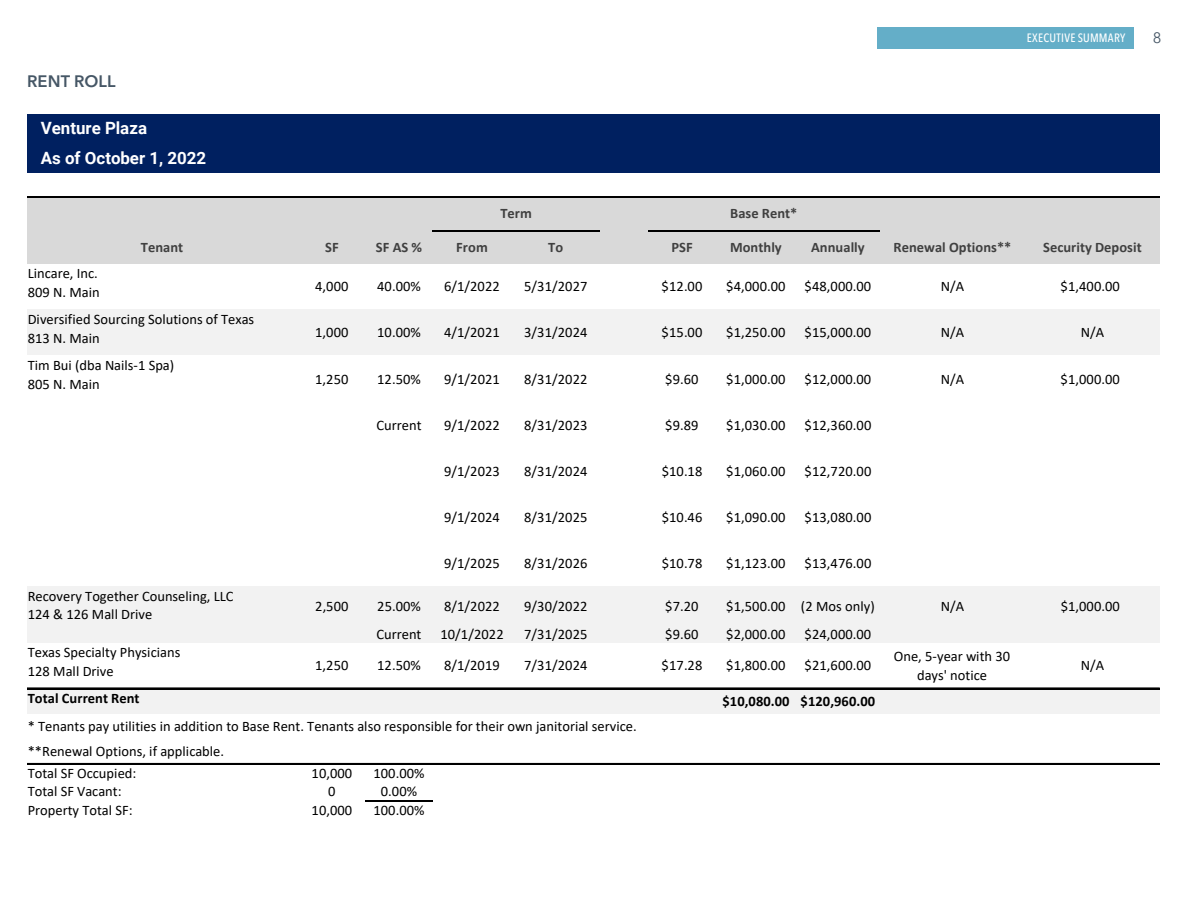
<style>
.page{position:relative;width:1188px;height:918px;background:#fff}
.page>*{position:absolute;margin:0;border:0;box-sizing:border-box;transform-origin:0 0}
.t1{font:700 16.95px/30.2px "Roboto";letter-spacing:-.005em;color:#fff}
.Page_title_upper_lef{font:600 16.5px "Avenir Next LT Pro";letter-spacing:.005em;color:#465766}
.t2{font:15px "Avenir Next LT Pro";color:#465766}
.t3{font:14.55px/18.9px "Calibri";letter-spacing:.005em;color:#000}
.t4{font:700 14.55px "Calibri";letter-spacing:.005em;color:#404040}
.t5{font:700 14.55px "Calibri";letter-spacing:.005em;color:#000}
.t6{font:500 condensed 12px "Avenir Next LT Pro";letter-spacing:.02em;color:#fff}
</style>
<div class="page">
<div style="left:877px;top:27px;width:257px;height:21px;background:#64aec8"></div>
<div style="left:27px;top:114px;width:1132px;height:60px;background:#002060"></div>
<div style="left:27px;top:197px;width:1132px;height:67px;background:#d9d9d9"></div>
<div style="left:27px;top:309px;width:1132px;height:47px;background:#f2f2f2"></div>
<div style="left:27px;top:586px;width:1132px;height:57px;background:#f2f2f2"></div>
<div style="left:27px;top:689px;width:1132px;height:25px;background:#f2f2f2"></div>
<hr style="left:432px;top:231px;width:168px;height:1px;background:#000">
<hr style="left:27px;top:196px;width:1132px;height:1px;background:#000">
<hr style="left:27px;top:197px;width:1132px;height:1px;background:#000">
<hr style="left:648px;top:231px;width:231px;height:1px;background:#000">
<hr style="left:27px;top:688px;width:1132px;height:1px;background:#000">
<hr style="left:27px;top:763px;width:1132px;height:2px;background:#000">
<hr style="left:365px;top:800px;width:67px;height:1px;background:#000">
<p class="Page_title_upper_lef" style="left:27px;top:71px;width:90px">RENT ROLL</p>
<p class="t1" style="left:41px;top:112px;width:167px">Venture Plaza<br>As of October 1, 2022</p>
<p class="t4" style="left:500px;top:203px;width:33px">Term</p>
<p class="t4" style="left:730px;top:203px;width:69px">Base Rent*</p>
<p class="t6" style="left:1027px;top:31px;width:100px">EXECUTIVE SUMMARY</p>
<p class="t2" style="left:1153px;top:29px;width:10px">8</p>
<p class="t3" style="left:28px;top:263px;width:74px">Lincare, Inc.<br>809 N. Main</p>
<p class="t4" style="left:141px;top:237px;width:44px">Tenant</p>
<p class="t4" style="left:325px;top:237px;width:15px">SF</p>
<p class="t4" style="left:376px;top:237px;width:48px">SF AS %</p>
<p class="t4" style="left:456px;top:237px;width:33px">From</p>
<p class="t4" style="left:548px;top:237px;width:17px">To</p>
<p class="t4" style="left:672px;top:237px;width:23px">PSF</p>
<p class="t4" style="left:730px;top:237px;width:53px">Monthly</p>
<p class="t4" style="left:811px;top:237px;width:55px">Annually</p>
<p class="t4" style="left:894px;top:237px;width:119px">Renewal Options**</p>
<p class="t4" style="left:1043px;top:237px;width:100px">Security Deposit</p>
<p class="t3" style="left:315px;top:277px;width:35px">4,000</p>
<p class="t3" style="left:377px;top:277px;width:45px">40.00%</p>
<p class="t3" style="left:444px;top:277px;width:57px">6/1/2022</p>
<p class="t3" style="left:524px;top:277px;width:65px">5/31/2027</p>
<p class="t3" style="left:662px;top:277px;width:42px">$12.00</p>
<p class="t3" style="left:726px;top:277px;width:61px">$4,000.00</p>
<p class="t3" style="left:805px;top:277px;width:68px">$48,000.00</p>
<p class="t3" style="left:941px;top:277px;width:25px">N/A</p>
<p class="t3" style="left:1061px;top:277px;width:61px">$1,400.00</p>
<p class="t3" style="left:28px;top:309px;width:228px">Diversified Sourcing Solutions of Texas<br>813 N. Main</p>
<p class="t3" style="left:28px;top:355px;width:148px">Tim Bui (dba Nails-1 Spa)<br>805 N. Main</p>
<p class="t3" style="left:28px;top:586px;width:207px">Recovery Together Counseling, LLC<br>124 &amp; 126 Mall Drive</p>
<p class="t3" style="left:28px;top:642px;width:154px">Texas Specialty Physicians<br>128 Mall Drive</p>
<p class="t3" style="left:315px;top:323px;width:35px">1,000</p>
<p class="t3" style="left:377px;top:323px;width:45px">10.00%</p>
<p class="t3" style="left:444px;top:323px;width:57px">4/1/2021</p>
<p class="t3" style="left:524px;top:323px;width:65px">3/31/2024</p>
<p class="t3" style="left:662px;top:323px;width:42px">$15.00</p>
<p class="t3" style="left:726px;top:323px;width:61px">$1,250.00</p>
<p class="t3" style="left:805px;top:323px;width:68px">$15,000.00</p>
<p class="t3" style="left:941px;top:323px;width:25px">N/A</p>
<p class="t3" style="left:1081px;top:323px;width:25px">N/A</p>
<p class="t3" style="left:315px;top:369px;width:35px">1,250</p>
<p class="t3" style="left:377px;top:369px;width:45px">12.50%</p>
<p class="t3" style="left:444px;top:369px;width:57px">9/1/2021</p>
<p class="t3" style="left:524px;top:369px;width:65px">8/31/2022</p>
<p class="t3" style="left:665px;top:369px;width:35px">$9.60</p>
<p class="t3" style="left:726px;top:369px;width:61px">$1,000.00</p>
<p class="t3" style="left:805px;top:369px;width:68px">$12,000.00</p>
<p class="t3" style="left:941px;top:369px;width:25px">N/A</p>
<p class="t3" style="left:1061px;top:369px;width:61px">$1,000.00</p>
<p class="t3" style="left:376px;top:415px;width:47px">Current</p>
<p class="t3" style="left:444px;top:415px;width:57px">9/1/2022</p>
<p class="t3" style="left:524px;top:415px;width:65px">8/31/2023</p>
<p class="t3" style="left:665px;top:415px;width:35px">$9.89</p>
<p class="t3" style="left:726px;top:415px;width:61px">$1,030.00</p>
<p class="t3" style="left:805px;top:415px;width:68px">$12,360.00</p>
<p class="t3" style="left:444px;top:461px;width:57px">9/1/2023</p>
<p class="t3" style="left:524px;top:461px;width:65px">8/31/2024</p>
<p class="t3" style="left:662px;top:461px;width:42px">$10.18</p>
<p class="t3" style="left:726px;top:461px;width:61px">$1,060.00</p>
<p class="t3" style="left:805px;top:461px;width:68px">$12,720.00</p>
<p class="t3" style="left:444px;top:507px;width:57px">9/1/2024</p>
<p class="t3" style="left:524px;top:507px;width:65px">8/31/2025</p>
<p class="t3" style="left:662px;top:507px;width:42px">$10.46</p>
<p class="t3" style="left:726px;top:507px;width:61px">$1,090.00</p>
<p class="t3" style="left:805px;top:507px;width:68px">$13,080.00</p>
<p class="t3" style="left:444px;top:553px;width:57px">9/1/2025</p>
<p class="t3" style="left:524px;top:553px;width:65px">8/31/2026</p>
<p class="t3" style="left:662px;top:553px;width:42px">$10.78</p>
<p class="t3" style="left:726px;top:553px;width:61px">$1,123.00</p>
<p class="t3" style="left:805px;top:553px;width:68px">$13,476.00</p>
<p class="t3" style="left:315px;top:596px;width:35px">2,500</p>
<p class="t3" style="left:377px;top:596px;width:45px">25.00%</p>
<p class="t3" style="left:444px;top:596px;width:57px">8/1/2022</p>
<p class="t3" style="left:524px;top:596px;width:65px">9/30/2022</p>
<p class="t3" style="left:665px;top:596px;width:35px">$7.20</p>
<p class="t3" style="left:726px;top:596px;width:150px">$1,500.00 (2 Mos only)</p>
<p class="t3" style="left:941px;top:596px;width:25px">N/A</p>
<p class="t3" style="left:1061px;top:596px;width:61px">$1,000.00</p>
<p class="t3" style="left:376px;top:624px;width:47px">Current</p>
<p class="t3" style="left:440px;top:624px;width:65px">10/1/2022</p>
<p class="t3" style="left:524px;top:624px;width:65px">7/31/2025</p>
<p class="t3" style="left:665px;top:624px;width:35px">$9.60</p>
<p class="t3" style="left:726px;top:624px;width:61px">$2,000.00</p>
<p class="t3" style="left:805px;top:624px;width:68px">$24,000.00</p>
<p class="t3" style="left:315px;top:656px;width:35px">1,250</p>
<p class="t3" style="left:377px;top:656px;width:45px">12.50%</p>
<p class="t3" style="left:444px;top:656px;width:57px">8/1/2019</p>
<p class="t3" style="left:524px;top:656px;width:65px">7/31/2024</p>
<p class="t3" style="left:662px;top:656px;width:42px">$17.28</p>
<p class="t3" style="left:726px;top:656px;width:61px">$1,800.00</p>
<p class="t3" style="left:805px;top:656px;width:68px">$21,600.00</p>
<p class="t3" style="left:894px;top:646px;width:118px;text-align:center">One, 5-year with 30 days' notice</p>
<p class="t3" style="left:1081px;top:656px;width:25px">N/A</p>
<p class="t5" style="left:28px;top:688px;width:113px">Total Current Rent</p>
<p class="t5" style="left:722px;top:691px;width:154px">$10,080.00 $120,960.00</p>
<p class="t3" style="left:28px;top:713px;width:611px;line-height:25.2px">* Tenants pay utilities in addition to Base Rent. Tenants also responsible for their own janitorial service. **Renewal Options, if applicable.</p>
<p class="t3" style="left:28px;top:763px;width:110px">Total SF Occupied:</p>
<p class="t3" style="left:312px;top:763px;width:42px">10,000</p>
<p class="t3" style="left:373px;top:763px;width:53px">100.00%</p>
<p class="t3" style="left:28px;top:782px;width:95px">Total SF Vacant:</p>
<p class="t3" style="left:328px;top:782px;width:9px">0</p>
<p class="t3" style="left:381px;top:782px;width:38px">0.00%</p>
<p class="t3" style="left:28px;top:800px;width:106px">Property Total SF:</p>
<p class="t3" style="left:312px;top:800px;width:42px">10,000</p>
<p class="t3" style="left:373px;top:800px;width:53px">100.00%</p>
</div>
